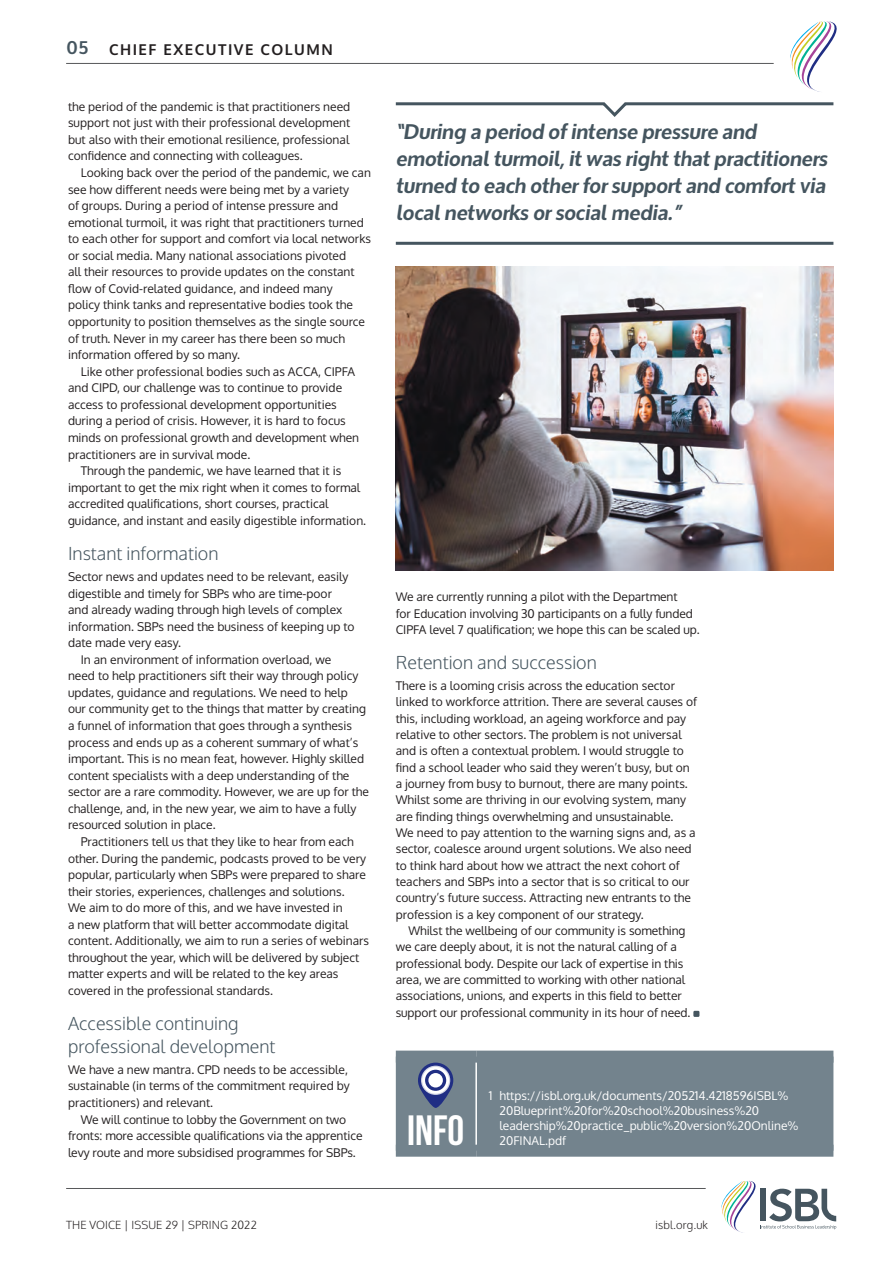
<style>
.page{position:relative;width:893px;height:1263px;background:#fff}
.page>*{position:absolute;margin:0;border:0;box-sizing:border-box;transform-origin:0 0}
.t1{font:700 42.15px "Bebas Neue";color:#fff}
.QUOTE{font:italic 700 21px/27px "Oxygen";color:#45555f;scale:1.05 1}
.SUB_HEAD{font:300 18px/22.6px "Oxygen";color:#45555f}
.t2{font:700 15px "Oxygen";letter-spacing:.1em;color:#231f20}
.BODY_COPY_INDENT{font:12px/16.5px "Oxygen";color:#231f20}
.BODY_COPY{font:12px/16.4px "Oxygen";color:#231f20}
.INFO_PANEL{font:12px/15px "Oxygen";color:#fff}
.t3{font:300 11.25px "Oxygen";letter-spacing:.01em;color:#231f20}
.s1{font-size:18px;color:#45555f}
</style>
<div class="page">
<div style="left:396px;top:1050px;width:80px;height:12px;background:#73838d"></div>
<div style="left:476px;top:1050px;width:357px;height:12px;background:#73838d"></div>
<div style="left:396px;top:1145px;width:80px;height:12px;background:#73838d"></div>
<div style="left:476px;top:1145px;width:357px;height:12px;background:#73838d"></div>
<div style="left:396px;top:1056px;width:437px;height:89px;background:#73838d"></div>
<svg style="left:421px;top:1066px;width:29px;height:29px"></svg>
<div style="left:422px;top:1067px;width:27px;height:27px;background:#fff;border-radius:50%"></div>
<svg style="left:424px;top:1068px;width:23px;height:24px"></svg>
<svg style="left:425px;top:1070px;width:21px;height:21px"></svg>
<div style="left:428px;top:1073px;width:15px;height:14px;background:#fff;border-radius:50%"></div>
<hr style="left:396px;top:242px;width:437px;height:3px;background:#45555f">
<svg style="left:395px;top:102px;width:439px;height:15px"></svg>
<svg style="left:693px;top:1011px;width:6px;height:6px"></svg>
<img style="left:396px;top:266px;width:437px;height:304px">
<hr style="left:66px;top:63px;width:708px;height:1px;background:#57585a">
<hr style="left:66px;top:1188px;width:640px;height:1px;background:#57585a">
<svg style="left:721px;top:1181px;width:115px;height:52px"></svg>
<svg style="left:790px;top:21px;width:47px;height:71px"></svg>
<p class="t2" style="left:67px;top:40px;width:268px"><span class="s1">05</span> CHIEF EXECUTIVE COLUMN</p>
<p class="BODY_COPY_INDENT" style="left:68px;top:98px;width:284px;text-align:justify">the period of the pandemic is that practitioners need support not just with their professional development but also with their emotional resilience, professional confidence and connecting with colleagues.</p>
<p class="BODY_COPY_INDENT" style="left:68px;top:164px;width:304px;text-indent:13px">Looking back over the period of the pandemic, we can see how different needs were being met by a variety<br>of groups. During a period of intense pressure and emotional turmoil, it was right that practitioners turned to each other for support and comfort via local networks or social media. Many national associations pivoted<br>all their resources to provide updates on the constant flow of Covid-related guidance, and indeed many<br>policy think tanks and representative bodies took the opportunity to position themselves as the single source of truth. Never in my career has there been so much information offered by so many.</p>
<p class="BODY_COPY_INDENT" style="left:68px;top:363px;width:293px;text-indent:13px">Like other professional bodies such as ACCA, CIPFA and CIPD, our challenge was to continue to provide access to professional development opportunities during a period of crisis. However, it is hard to focus minds on professional growth and development when practitioners are in survival mode.</p>
<p class="BODY_COPY_INDENT" style="left:68px;top:463px;width:300px;text-indent:13px">Through the pandemic, we have learned that it is important to get the mix right when it comes to formal accredited qualifications, short courses, practical guidance, and instant and easily digestible information.</p>
<p class="SUB_HEAD" style="left:68px;top:543px;width:152px">Instant information</p>
<p class="BODY_COPY" style="left:68px;top:568px;width:288px">Sector news and updates need to be relevant, easily digestible and timely for SBPs who are time-poor and already wading through high levels of complex information. SBPs need the business of keeping up to date made very easy.</p>
<p class="BODY_COPY_INDENT" style="left:68px;top:651px;width:302px;text-indent:13px">In an environment of information overload, we<br>need to help practitioners sift their way through policy updates, guidance and regulations. We need to help<br>our community get to the things that matter by creating a funnel of information that goes through a synthesis process and ends up as a coherent summary of what’s important. This is no mean feat, however. Highly skilled content specialists with a deep understanding of the sector are a rare commodity. However, we are up for the challenge, and, in the new year, we aim to have a fully resourced solution in place.</p>
<p class="BODY_COPY_INDENT" style="left:68px;top:833px;width:303px;text-indent:13px">Practitioners tell us that they like to hear from each other. During the pandemic, podcasts proved to be very popular, particularly when SBPs were prepared to share their stories, experiences, challenges and solutions.<br>We aim to do more of this, and we have invested in<br>a new platform that will better accommodate digital content. Additionally, we aim to run a series of webinars throughout the year, which will be delivered by subject matter experts and will be related to the key areas covered in the professional standards.</p>
<p class="SUB_HEAD" style="left:68px;top:1013px;width:209px">Accessible continuing professional development</p>
<p class="BODY_COPY" style="left:68px;top:1061px;width:283px">We have a new mantra. CPD needs to be accessible, sustainable (in terms of the commitment required by practitioners) and relevant.</p>
<p class="BODY_COPY_INDENT" style="left:68px;top:1111px;width:296px;text-align:center">We will continue to lobby the Government on two fronts: more accessible qualifications via the apprentice levy route and more subsidised programmes for SBPs.</p>
<p class="QUOTE" style="left:396px;top:119px;width:412px">“During a period of intense pressure and emotional turmoil, it was right that practitioners turned to each other for support and comfort via local networks or social media.”</p>
<p class="BODY_COPY_INDENT" style="left:396px;top:589px;width:305px">We are currently running a pilot with the Department<br>for Education involving 30 participants on a fully funded<br>CIPFA level 7 qualification; we hope this can be scaled up.</p>
<p class="SUB_HEAD" style="left:396px;top:652px;width:203px">Retention and succession</p>
<p class="BODY_COPY" style="left:396px;top:677px;width:303px">There is a looming crisis across the education sector linked to workforce attrition. There are several causes of this, including workload, an ageing workforce and pay relative to other sectors. The problem is not universal and is often a contextual problem. I would struggle to find a school leader who said they weren’t busy, but on a journey from busy to burnout, there are many points.<br>Whilst some are thriving in our evolving system, many are finding things overwhelming and unsustainable.<br>We need to pay attention to the warning signs and, as a sector, coalesce around urgent solutions. We also need to think hard about how we attract the next cohort of teachers and SBPs into a sector that is so critical to our country’s future success. Attracting new entrants to the profession is a key component of our strategy.</p>
<p class="BODY_COPY_INDENT" style="left:396px;top:923px;width:296px;text-indent:13px">Whilst the wellbeing of our community is something we care deeply about, it is not the natural calling of a professional body. Despite our lack of expertise in this area, we are committed to working with other national associations, unions, and experts in this field to better support our professional community in its hour of need.</p>
<p class="t1" style="left:407px;top:1107px;width:59px">Info</p>
<p class="INFO_PANEL" style="left:500px;top:1088px;width:300px;text-indent:-11px">1 https://isbl.org.uk/documents/205214.4218596ISBL% 20Blueprint%20for%20school%20business%20 leadership%20practice_public%20version%20Online% 20FINAL.pdf</p>
<p class="t3" style="left:66px;top:1217px;width:192px">THE VOICE | ISSUE 29 | SPRING 2022</p>
<p class="t3" style="left:655px;top:1217px;width:54px">isbl.org.uk</p>
</div>
